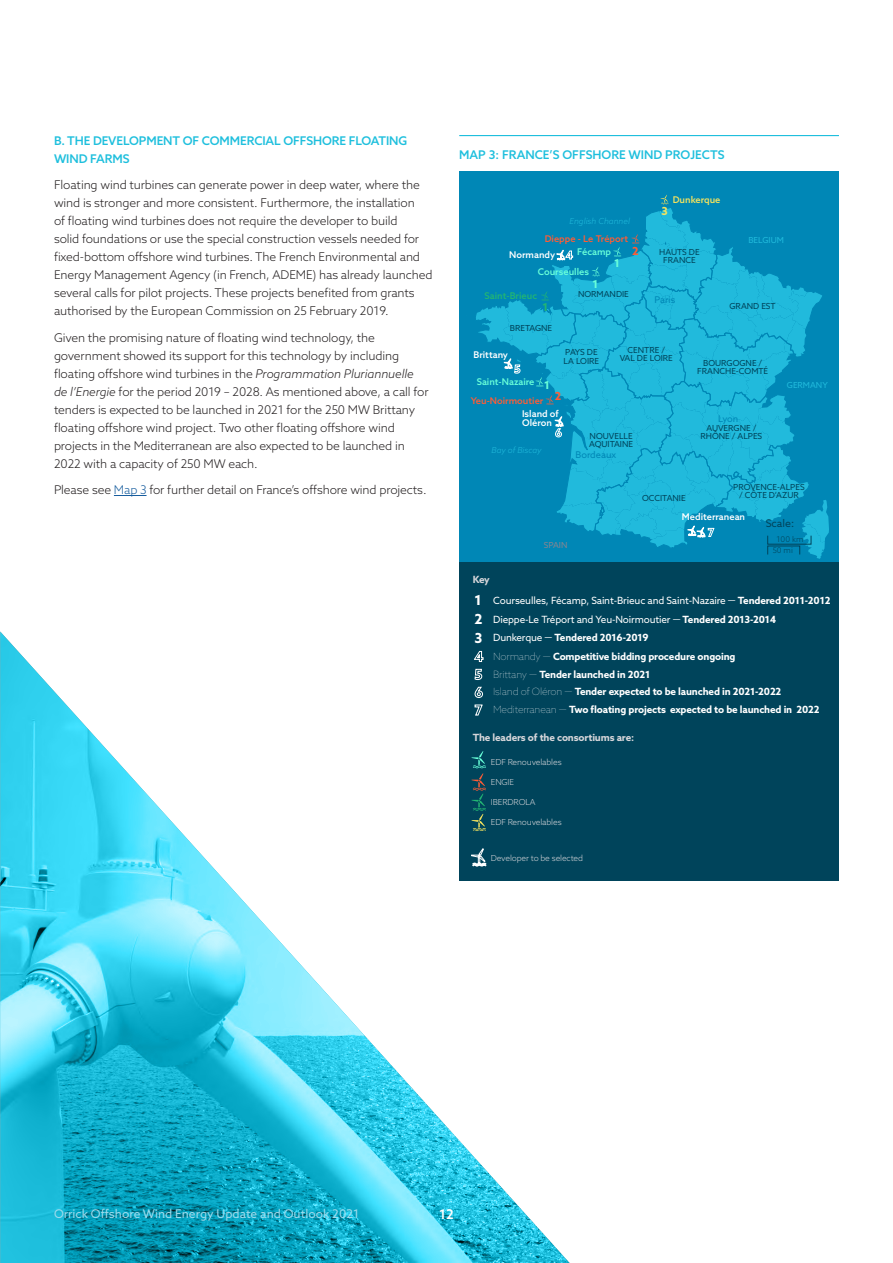
<style>
.page{position:relative;width:893px;height:1263px;background:#fff}
.page>*{position:absolute;margin:0;border:0;box-sizing:border-box;transform-origin:0 0}
.t1{font:700 13.95px/18.9px "Azo Sans";color:#fff;text-align:justify}
.t2{font:500 13.5px "Azo Sans";color:#fff}
.t3{font:300 12px/18px "Azo Sans";letter-spacing:-.01em;color:#231f20}
.t4{font:500 12px/18px "Azo Sans";letter-spacing:-.01em;color:#1ebfdd}
.t5{font:12px "Azo Sans";color:#9fdbec}
.t6{font:700 11.1px "Azo Sans";color:#68ffd9}
.t7{font:700 11.1px "Azo Sans";color:#ff5c35}
.t8{font:700 11.1px "Azo Sans";color:#f5e35d}
.t9{font:700 11.1px "Azo Sans";color:#22b573}
.t10{font:10.5px "Azo Sans";color:#00445b}
.t11{font:9.9px/18.8px "Azo Sans";letter-spacing:-.015em;color:#fff}
.t12{font:700 9.9px "Azo Sans";letter-spacing:-.015em;color:#fff}
.t13{font:700 9.9px "Azo Sans";letter-spacing:-.015em;color:#d6d6da}
.t14{font:500 9.3px/12.9px "Azo Sans";color:#ff5c35}
.t15{font:500 9.3px/9.3px "Azo Sans";color:#fff}
.t16{font:9.3px "Azo Sans";color:#0087b6}
.t17{font:500 9.3px "Azo Sans";color:#22b573}
.t18{font:500 9.3px "Azo Sans";color:#68ffd9}
.t19{font:500 9.3px "Azo Sans";color:#f5e35d}
.t20{font:8.25px/8.2px "Azo Sans";color:#00445b;text-align:center}
.t21{font:300 8.25px "Azo Sans";letter-spacing:-.015em;color:#d6d6da}
.t22{font:italic 300 8.25px "Azo Sans";color:#21badc}
.t23{font:8.25px "Azo Sans";color:#21badc}
.t24{font:8.25px "Azo Sans";color:#858591}
.t25{font:300 7.95px/11.2px "Azo Sans";color:#00445b}
.s1{font-style:italic}
.s2{color:#175d9e}
.s3{color:#68ffd9}
.s4{font-weight:700}
.s5{font-weight:100}
</style>
<div class="page">
<img style="left:0;top:631px;width:570px;height:632px">
<div style="left:459px;top:171px;width:380px;height:709px;background:#0087b6"></div>
<svg style="left:476px;top:195px;width:353px;height:364px"></svg>
<div style="left:459px;top:562px;width:380px;height:318px;background:#00445b"></div>
<svg style="left:472px;top:751px;width:14px;height:80px"></svg>
<svg style="left:471px;top:848px;width:15px;height:18px"></svg>
<svg style="left:474px;top:651px;width:9px;height:11px"></svg>
<svg style="left:475px;top:669px;width:7px;height:11px"></svg>
<svg style="left:475px;top:687px;width:8px;height:11px"></svg>
<svg style="left:475px;top:705px;width:7px;height:10px"></svg>
<hr style="left:114px;top:495px;width:33px;height:1px;background:#175d9e">
<hr style="left:459px;top:135px;width:380px;height:1px;background:#1ebfdd">
<p class="t4" style="left:54px;top:131px;width:355px">B. THE DEVELOPMENT OF COMMERCIAL OFFSHORE FLOATING<br>WIND FARMS</p>
<p class="t3" style="left:54px;top:176px;width:380px">Floating wind turbines can generate power in deep water, where the wind is stronger and more consistent. Furthermore, the installation<br>of floating wind turbines does not require the developer to build<br>solid foundations or use the special construction vessels needed for fixed-bottom offshore wind turbines. The French Environmental and Energy Management Agency (in French, ADEME) has already launched several calls for pilot projects. These projects benefited from grants authorised by the European Commission on 25 February 2019.</p>
<p class="t3" style="left:54px;top:328px;width:376px">Given the promising nature of floating wind technology, the government showed its support for this technology by including floating offshore wind turbines in the <span class="s1">Programmation Pluriannuelle de l’Energie</span> for the period 2019 – 2028. As mentioned above, a call for tenders is expected to be launched in 2021 for the 250 MW Brittany floating offshore wind project. Two other floating offshore wind projects in the Mediterranean are also expected to be launched in 2022 with a capacity of 250 MW each.</p>
<p class="t3" style="left:54px;top:481px;width:374px">Please see <span class="s2">Map 3</span> for further detail on France’s offshore wind projects.</p>
<p class="t4" style="left:459px;top:145px;width:267px">MAP 3: FRANCE’S OFFSHORE WIND PROJECTS</p>
<p class="t22" style="left:569px;top:216px;width:62px">English Channel</p>
<p class="t14" style="left:577px;top:232px;width:53px;text-indent:-32px">Dieppe - Le Tréport<br><span class="s3">Fécamp</span></p>
<p class="t18" style="left:538px;top:266px;width:53px">Courseulles</p>
<p class="t7" style="left:632px;top:243px;width:8px">2</p>
<p class="t15" style="left:509px;top:250px;width:48px">Normandy</p>
<p class="t6" style="left:614px;top:256px;width:7px">1</p>
<p class="t17" style="left:485px;top:289px;width:54px">Saint-Brieuc</p>
<p class="t9" style="left:542px;top:300px;width:7px">1</p>
<p class="t20" style="left:510px;top:324px;width:44px">BRETAGNE</p>
<p class="t6" style="left:593px;top:276px;width:7px">1</p>
<p class="t20" style="left:578px;top:290px;width:52px">NORMANDIE</p>
<p class="t19" style="left:673px;top:194px;width:49px">Dunkerque</p>
<p class="t8" style="left:661px;top:203px;width:8px">3</p>
<p class="t20" style="left:659px;top:247px;width:42px">HAUTS DE<br>FRANCE</p>
<p class="t23" style="left:748px;top:234px;width:37px">BELGIUM</p>
<p class="t16" style="left:655px;top:294px;width:22px">Paris</p>
<p class="t20" style="left:729px;top:302px;width:48px">GRAND EST</p>
<p class="t15" style="left:473px;top:350px;width:36px">Brittany</p>
<p class="t20" style="left:564px;top:348px;width:37px;text-align:left">PAYS DE<br>LA LOIRE</p>
<p class="t20" style="left:620px;top:346px;width:55px">CENTRE /<br>VAL DE LOIRE</p>
<p class="t14" style="left:471px;top:372px;width:74px;line-height:19px;text-align:center"><span class="s3">Saint-Nazaire<br></span>Yeu-Noirmoutier</p>
<p class="t6" style="left:544px;top:377px;width:7px">1</p>
<p class="t7" style="left:555px;top:388px;width:8px">2</p>
<p class="t15" style="left:522px;top:409px;width:38px">Island of<br>Oléron</p>
<p class="t22" style="left:492px;top:445px;width:52px">Bay of Biscay</p>
<p class="t20" style="left:589px;top:432px;width:45px;text-align:left">NOUVELLE<br>AQUITAINE</p>
<p class="t16" style="left:575px;top:449px;width:42px">Bordeaux</p>
<p class="t20" style="left:642px;top:493px;width:45px">OCCITANIE</p>
<p class="t20" style="left:697px;top:358px;width:72px">BOURGOGNE /<br>FRANCHE-COMTÉ</p>
<p class="t16" style="left:718px;top:412px;width:22px">Lyon</p>
<p class="t20" style="left:700px;top:424px;width:63px">AUVERGNE /<br>RHÔNE / ALPES</p>
<p class="t23" style="left:787px;top:379px;width:42px">GERMANY</p>
<p class="t20" style="left:733px;top:483px;width:73px">PROVENCE-ALPES / CÔTE D’AZUR</p>
<p class="t13" style="left:473px;top:573px;width:18px">Key</p>
<p class="t24" style="left:544px;top:539px;width:25px">SPAIN</p>
<p class="t15" style="left:682px;top:511px;width:65px">Mediterranean</p>
<p class="t10" style="left:766px;top:517px;width:30px">Scale:</p>
<p class="t25" style="left:773px;top:533px;width:32px;text-indent:4px">100 km<br>50 mi</p>
<p class="t1" style="left:474px;top:590px;width:10px">1<br>2<br>3</p>
<p class="t11" style="left:493px;top:591px;width:339px">Courseulles, Fécamp, Saint-Brieuc and Saint-Nazaire — <span class="s4">Tendered 2011-2012<br></span>Dieppe-Le Tréport and Yeu-Noirmoutier — <span class="s4">Tendered 2013-2014<br></span>Dunkerque — <span class="s4">Tendered 2016-2019<br></span><span class="s5">Normandy —</span> <span class="s4">Competitive bidding procedure ongoing</span></p>
<p class="t12" style="left:493px;top:668px;width:159px"><span class="s5">Brittany —</span> Tender launched in 2021</p>
<p class="t12" style="left:493px;top:703px;width:328px"><span class="s5">Mediterranean —</span> Two floating projects expected to be launched in 2022</p>
<p class="t12" style="left:493px;top:685px;width:290px"><span class="s5">Island of Oléron —</span> Tender expected to be launched in 2021-2022</p>
<p class="t13" style="left:473px;top:731px;width:163px">The leaders of the consortiums are:</p>
<p class="t21" style="left:491px;top:777px;width:25px">ENGIE</p>
<p class="t21" style="left:491px;top:797px;width:46px">IBERDROLA</p>
<p class="t21" style="left:491px;top:816px;width:72px">EDF Renouvelables</p>
<p class="t21" style="left:491px;top:852px;width:94px">Developer to be selected</p>
<p class="t21" style="left:491px;top:757px;width:72px">EDF Renouvelables</p>
<p class="t5" style="left:54px;top:1206px;width:307px">Orrick Offshore Wind Energy Update and Outlook 2021</p>
<p class="t2" style="left:439px;top:1206px;width:16px">12</p>
</div>
